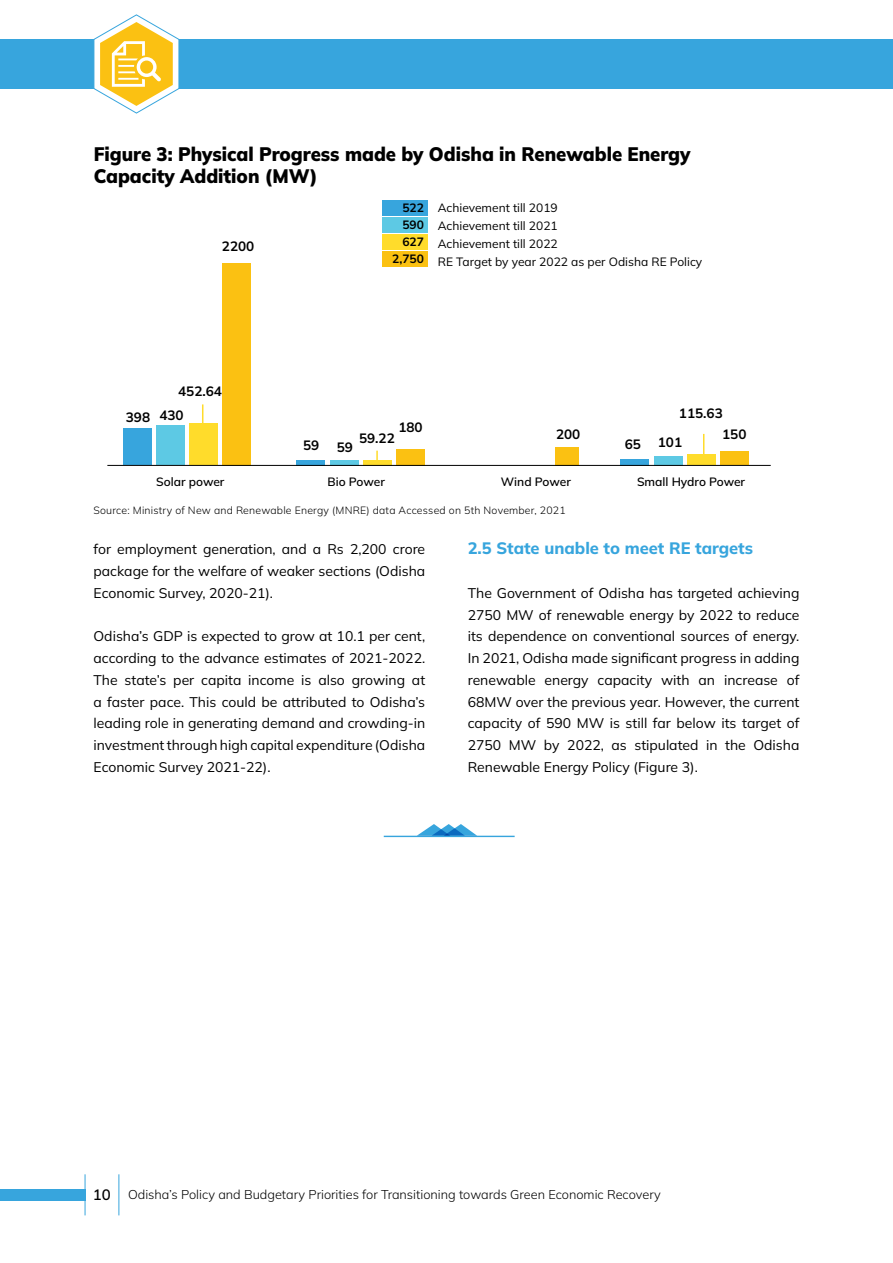
<style>
.page{position:relative;width:893px;height:1263px;background:#fff}
.page>*{position:absolute;margin:0;border:0;box-sizing:border-box;transform-origin:0 0}
.niti_GRAPH_HEAD{font:900 19.5px/22.5px "Mulish";color:#000;scale:.95 1}
.body_text_SEO{font:800 16.5px "Mulish";color:#37a5dd}
.body_text_SEO-2{font:13.95px/21.8px "Mulish";color:#000;text-align:justify}
.t1{font:700 13.5px/21.5px "Mulish";color:#000}
.t2{font:300 12.75px "Mulish";color:#000}
.t3{font:12px/18px "Mulish";color:#000}
.t4{font:600 12px "Mulish";color:#000}
.t5{font:700 12px "Mulish";color:#000}
.t6{font:300 10.5px "Mulish";letter-spacing:.02em;color:#000}
.s1{font-weight:600;font-size:15px}
</style>
<div class="page">
<div style="left:0;top:39px;width:893px;height:50px;background:#37a5dd"></div>
<div style="left:0;top:1189px;width:85px;height:11px;background:#37a5dd"></div>
<hr style="left:85px;top:1174px;width:1px;height:41px;background:#37a5dd">
<hr style="left:119px;top:1174px;width:1px;height:41px;background:#37a5dd">
<svg style="left:94px;top:14px;width:85px;height:100px"></svg>
<div style="left:382px;top:200px;width:46px;height:15px;background:#37a5dd"></div>
<div style="left:382px;top:217px;width:46px;height:15px;background:#5dc9e4"></div>
<div style="left:382px;top:234px;width:46px;height:15px;background:#ffdc2b"></div>
<div style="left:382px;top:251px;width:46px;height:15px;background:#fbc112"></div>
<div style="left:123px;top:429px;width:28px;height:36px;background:#37a5dd"></div>
<div style="left:156px;top:426px;width:29px;height:39px;background:#5dc9e4"></div>
<div style="left:190px;top:424px;width:28px;height:41px;background:#ffdc2b"></div>
<div style="left:223px;top:263px;width:28px;height:202px;background:#fbc112"></div>
<div style="left:297px;top:460px;width:28px;height:5px;background:#37a5dd"></div>
<div style="left:330px;top:460px;width:28px;height:5px;background:#5dc9e4"></div>
<div style="left:363px;top:460px;width:28px;height:5px;background:#ffdc2b"></div>
<div style="left:396px;top:449px;width:28px;height:16px;background:#fbc112"></div>
<div style="left:555px;top:447px;width:24px;height:18px;background:#fbc112"></div>
<div style="left:621px;top:459px;width:28px;height:6px;background:#37a5dd"></div>
<div style="left:654px;top:456px;width:28px;height:9px;background:#5dc9e4"></div>
<div style="left:687px;top:454px;width:28px;height:11px;background:#ffdc2b"></div>
<div style="left:720px;top:451px;width:28px;height:14px;background:#fbc112"></div>
<hr style="left:107px;top:465px;width:664px;height:1px;background:#000">
<svg style="left:703px;top:434px;width:1px;height:20px"></svg>
<svg style="left:376px;top:451px;width:2px;height:9px"></svg>
<svg style="left:202px;top:404px;width:1px;height:20px"></svg>
<hr style="left:384px;top:836px;width:131px;height:1px;background:#37a5dd">
<svg style="left:417px;top:824px;width:60px;height:12px"></svg>
<p class="niti_GRAPH_HEAD" style="left:94px;top:142px;width:630px">Figure 3: Physical Progress made by Odisha in Renewable Energy<br>Capacity Addition (MW)</p>
<p class="t3" style="left:438px;top:198px;width:121px">Achievement till 2019</p>
<p class="t3" style="left:438px;top:216px;width:121px">Achievement till 2021</p>
<p class="t3" style="left:438px;top:234px;width:266px">Achievement till 2022<br>RE Target by year 2022 as per Odisha RE Policy</p>
<p class="t5" style="left:402px;top:199px;width:23px">522</p>
<p class="t5" style="left:402px;top:217px;width:23px">590</p>
<p class="t5" style="left:402px;top:234px;width:23px">627</p>
<p class="t5" style="left:392px;top:251px;width:33px">2,750</p>
<p class="t1" style="left:222px;top:235px;width:34px">2200</p>
<p class="t1" style="left:178px;top:380px;width:45px">452.64</p>
<p class="t1" style="left:126px;top:405px;width:59px">398 430</p>
<p class="t1" style="left:398px;top:416px;width:26px">180</p>
<p class="t1" style="left:359px;top:427px;width:37px">59.22</p>
<p class="t1" style="left:303px;top:434px;width:18px">59</p>
<p class="t1" style="left:337px;top:436px;width:18px">59</p>
<p class="t1" style="left:556px;top:423px;width:26px">200</p>
<p class="t1" style="left:722px;top:402px;width:26px;text-indent:-43px">115.63<br>150</p>
<p class="t1" style="left:625px;top:433px;width:18px">65</p>
<p class="t1" style="left:658px;top:431px;width:26px">101</p>
<p class="t4" style="left:156px;top:474px;width:70px">Solar power</p>
<p class="t4" style="left:328px;top:474px;width:59px">Bio Power</p>
<p class="t4" style="left:501px;top:474px;width:71px">Wind Power</p>
<p class="t4" style="left:637px;top:474px;width:110px">Small Hydro Power</p>
<p class="t6" style="left:94px;top:503px;width:474px">Source: Ministry of New and Renewable Energy (MNRE) data Accessed on 5th November, 2021</p>
<p class="body_text_SEO-2" style="left:94px;top:538px;width:333px">for employment generation, and a Rs 2,200 crore package for the welfare of weaker sections (Odisha Economic Survey, 2020-21).</p>
<p class="body_text_SEO-2" style="left:94px;top:625px;width:333px">Odisha’s GDP is expected to grow at 10.1 per cent, according to the advance estimates of 2021-2022.<br>The state’s per capita income is also growing at a faster pace. This could be attributed to Odisha’s leading role in generating demand and crowding-in investment through high capital expenditure (Odisha Economic Survey 2021-22).</p>
<p class="body_text_SEO" style="left:468px;top:537px;width:287px">2.5 State unable to meet RE targets</p>
<p class="body_text_SEO-2" style="left:468px;top:582px;width:333px">The Government of Odisha has targeted achieving 2750 MW of renewable energy by 2022 to reduce its dependence on conventional sources of energy.<br>In 2021, Odisha made significant progress in adding renewable energy capacity with an increase of 68MW over the previous year. However, the current capacity of 590 MW is still far below its target of 2750 MW by 2022, as stipulated in the Odisha Renewable Energy Policy (Figure 3).</p>
<p class="t2" style="left:93px;top:1185px;width:569px"><span class="s1">10</span> Odisha’s Policy and Budgetary Priorities for Transitioning towards Green Economic Recovery</p>
</div>
